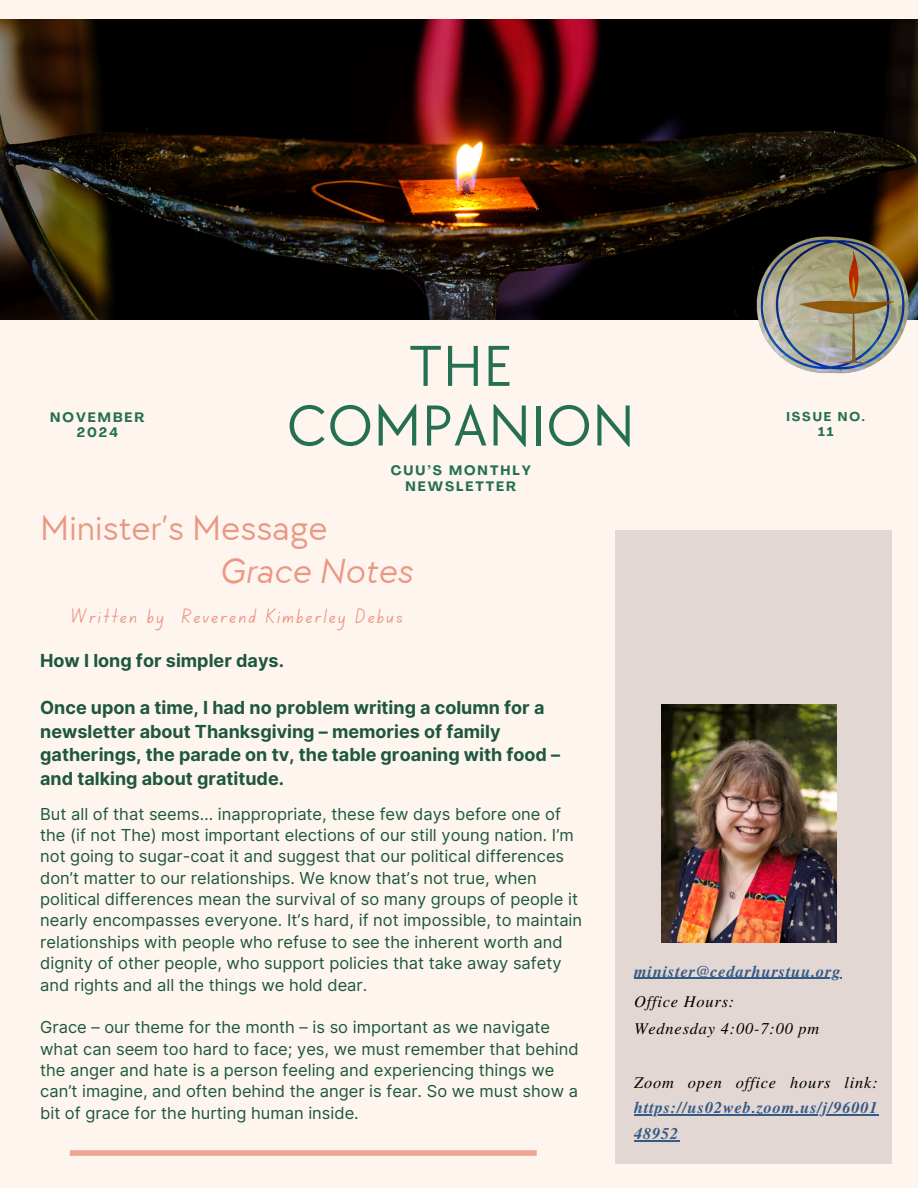
<style>
.page{position:relative;width:918px;height:1188px;background:#fff5ef}
.page>*{position:absolute;margin:0;border:0;box-sizing:border-box;transform-origin:0 0}
.t1{font:59.7px/59.7px "TT Chocolates";color:#257052;text-align:center}
.t2{font:36px "TT Chocolates";color:#ea9783}
.t3{font:italic 36px "TT Chocolates";color:#ea9783}
.t4{font:21px "Canva School Font";letter-spacing:.1em;color:#ea9783}
.t5{font:700 18px/23.5px "Inter";color:#1d5740}
.t6{font:16.5px/21.3px "Inter";color:#1d5740}
.t7{font:italic 700 16.35px/25.8px "Te X Gyre Termes";letter-spacing:.05em;color:#345a86}
.t8{font:italic 16.35px/27px "Te X Gyre Termes";letter-spacing:.05em;color:#000}
.t9{font:700 13.5px/15.8px "Agrandir";letter-spacing:.15em;color:#257052;text-align:center}
.t10{font:700 12.6px "Agrandir";letter-spacing:.15em;color:#257052}
</style>
<div class="page">
<img style="left:0;top:20px;width:918px;height:299px">
<div style="left:615px;top:530px;width:277px;height:634px;background:#e2d7d3"></div>
<div style="left:70px;top:1150px;width:467px;height:6px;background:#efa593"></div>
<img style="left:754px;top:213px;width:164px;height:161px">
<hr style="left:634px;top:978px;width:207px;height:1px;background:#345a86">
<hr style="left:634px;top:1115px;width:245px;height:1px;background:#345a86">
<hr style="left:634px;top:1140px;width:45px;height:2px;background:#345a86">
<img style="left:662px;top:705px;width:174px;height:237px">
<p class="t9" style="left:50px;top:410px;width:96px">NOVEMBER</p>
<p class="t9" style="left:77px;top:426px;width:43px">2024</p>
<p class="t1" style="left:287px;top:338px;width:350px">THE<br>COMPANION</p>
<h2 class="t9" style="left:391px;top:464px;width:142px">CUU’S MONTHLY<br>NEWSLETTER</h2>
<p class="t2" style="left:40px;top:508px;width:289px">Minister’s Message</p>
<h2 class="t3" style="left:219px;top:551px;width:195px">Grace Notes</h2>
<h2 class="t4" style="left:71px;top:607px;width:333px">Written by Reverend Kimberley Debus</h2>
<h3 class="t5" style="left:40px;top:649px;width:245px">How I long for simpler days.</h3>
<h4 class="t5" style="left:40px;top:696px;width:522px">Once upon a time, I had no problem writing a column for a newsletter about Thanksgiving – memories of family gatherings, the parade on tv, the table groaning with food – and talking about gratitude.</h4>
<h1 class="t10" style="left:787px;top:412px;width:80px">ISSUE NO.</h1>
<p class="t10" style="left:818px;top:426px;width:17px">11</p>
<h5 class="t6" style="left:40px;top:803px;width:543px">But all of that seems… inappropriate, these few days before one of the (if not The) most important elections of our still young nation. I’m not going to sugar-coat it and suggest that our political differences don’t matter to our relationships. We know that’s not true, when political differences mean the survival of so many groups of people it nearly encompasses everyone. It’s hard, if not impossible, to maintain relationships with people who refuse to see the inherent worth and dignity of other people, who support policies that take away safety and rights and all the things we hold dear.</h5>
<h5 class="t6" style="left:40px;top:1017px;width:540px">Grace – our theme for the month – is so important as we navigate what can seem too hard to face; yes, we must remember that behind the anger and hate is a person feeling and experiencing things we can’t imagine, and often behind the anger is fear. So we must show a bit of grace for the hurting human inside.</h5>
<h4 class="t7" style="left:634px;top:958px;width:208px">minister@cedarhurstuu.org</h4>
<p class="t8" style="left:634px;top:987px;width:187px">Office Hours:<br>Wednesday 4:00-7:00 pm</p>
<h4 class="t8" style="left:634px;top:1068px;width:245px">Zoom open office hours link:</h4>
<h5 class="t7" style="left:634px;top:1094px;width:245px">https://us02web.zoom.us/j/96001<br>48952</h5>
</div>
